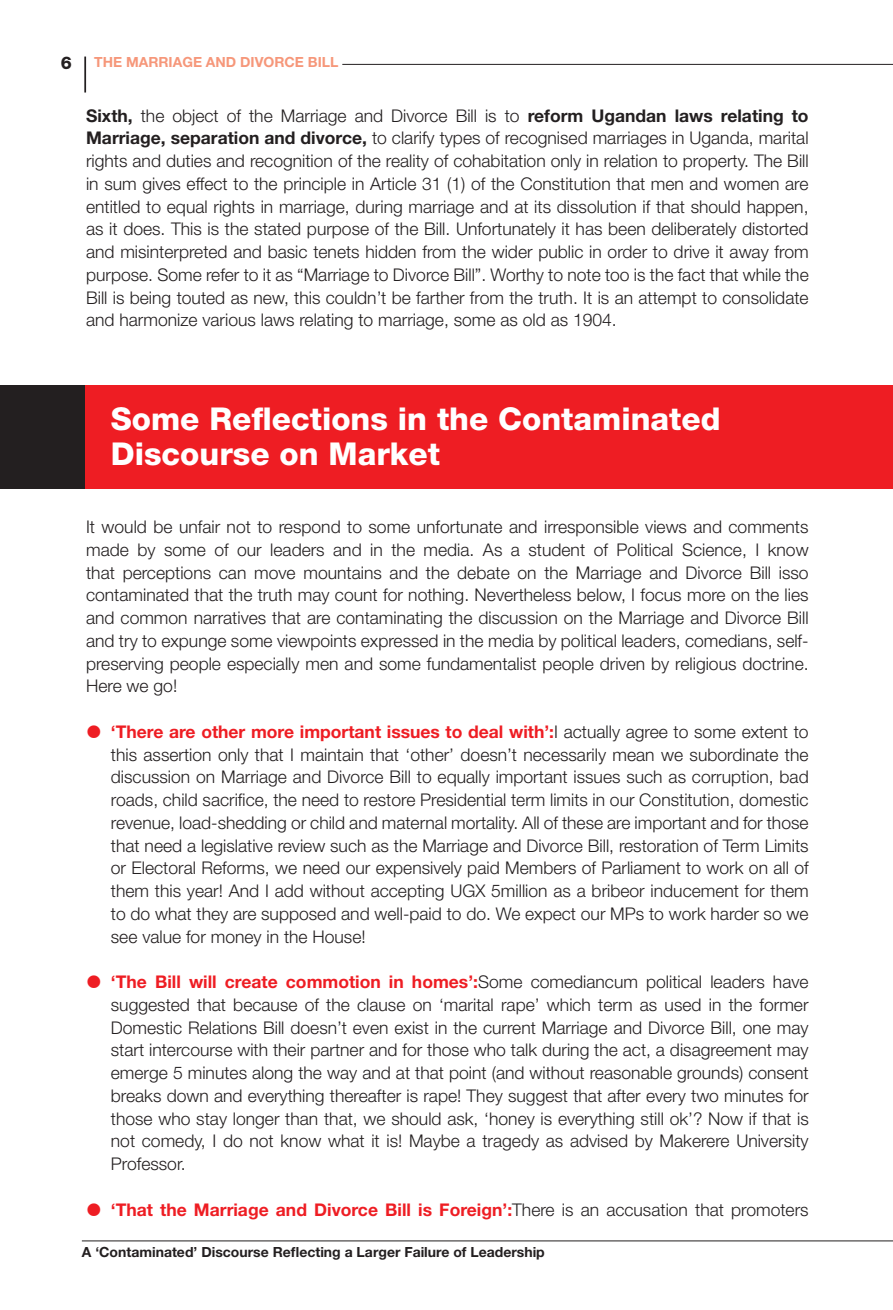
<style>
.page{position:relative;width:893px;height:1310px;background:#fff}
.page>*{position:absolute;margin:0;border:0;box-sizing:border-box;transform-origin:0 0}
.SBHed{font:800 31.5px/35px "Helvetica Neue LT Std";color:#fff}
.TXT{font:300 17.5px/22.8px "Helvetica Neue LT Std";color:#231f20;text-align:justify}
.TXT-2{font:700 17.5px "Helvetica Neue LT Std";color:#ee1d23}
.t1{font:800 17.5px "Helvetica Neue LT Std";color:#231f20}
.t2{font:700 14px "Helvetica Neue LT Std";color:#231f20}
.t3{font:700 14px "Helvetica Neue LT Std";color:#f6977a}
.s1{font-weight:700}
.s2{font-weight:700;color:#ee1d23}
.s3{font-weight:300;color:#231f20}
</style>
<div class="page">
<hr style="left:342px;top:64px;width:551px;height:1px;background:#231f20">
<hr style="left:82px;top:1240px;width:811px;height:1px;background:#231f20">
<hr style="left:84px;top:57px;width:2px;height:36px;background:#231f20">
<div style="left:84px;top:385px;width:809px;height:103px;background:#ee1d23"></div>
<div style="left:0;top:385px;width:84px;height:103px;background:#231f20"></div>
<p class="t1" style="left:61px;top:52px;width:13px">6</p>
<p class="t3" style="left:94px;top:53px;width:246px">THE MARRIAGE AND DIVORCE BILL</p>
<p class="TXT" style="left:86px;top:104px;width:724px"><span class="s1">Sixth,</span> the object of the Marriage and Divorce Bill is to <span class="s1">reform Ugandan laws relating to Marriage, separation and divorce,</span> to clarify types of recognised marriages in Uganda, marital rights and duties and recognition of the reality of cohabitation only in relation to property. The Bill in sum gives effect to the principle in Article 31 (1) of the Constitution that men and women are entitled to equal rights in marriage, during marriage and at its dissolution if that should happen, as it does. This is the stated purpose of the Bill. Unfortunately it has been deliberately distorted and misinterpreted and basic tenets hidden from the wider public in order to drive it away from purpose. Some refer to it as “Marriage to Divorce Bill”. Worthy to note too is the fact that while the Bill is being touted as new, this couldn’t be farther from the truth. It is an attempt to consolidate and harmonize various laws relating to marriage, some as old as 1904.</p>
<p class="SBHed" style="left:111px;top:401px;width:611px">Some Reflections in the Contaminated<br>Discourse on Market</p>
<p class="TXT" style="left:86px;top:515px;width:724px">It would be unfair not to respond to some unfortunate and irresponsible views and comments made by some of our leaders and in the media. As a student of Political Science, I know that perceptions can move mountains and the debate on the Marriage and Divorce Bill isso contaminated that the truth may count for nothing. Nevertheless below, I focus more on the lies and common narratives that are contaminating the discussion on the Marriage and Divorce Bill and try to expunge some viewpoints expressed in the media by political leaders, comedians, self&shy;preserving people especially men and some fundamentalist people driven by religious doctrine.<br>Here we go!</p>
<p class="TXT" style="left:111px;top:720px;width:699px"><span class="s2">‘There are other more important issues to deal with’:</span>I actually agree to some extent to this assertion only that I maintain that ‘other’ doesn’t necessarily mean we subordinate the discussion on Marriage and Divorce Bill to equally important issues such as corruption, bad roads, child sacrifice, the need to restore Presidential term limits in our Constitution, domestic revenue, load-shedding or child and maternal mortality. All of these are important and for those that need a legislative review such as the Marriage and Divorce Bill, restoration of Term Limits or Electoral Reforms, we need our expensively paid Members of Parliament to work on all of them this year! And I add without accepting UGX 5million as a bribeor inducement for them to do what they are supposed and well-paid to do. We expect our MPs to work harder so we see value for money in the House!</p>
<p class="TXT" style="left:111px;top:970px;width:699px"><span class="s2">‘The Bill will create commotion in homes’:</span>Some comediancum political leaders have suggested that because of the clause on ‘marital rape’ which term as used in the former Domestic Relations Bill doesn’t even exist in the current Marriage and Divorce Bill, one may start intercourse with their partner and for those who talk during the act, a disagreement may emerge 5 minutes along the way and at that point (and without reasonable grounds) consent breaks down and everything thereafter is rape! They suggest that after every two minutes for those who stay longer than that, we should ask, ‘honey is everything still ok’? Now if that is not comedy, I do not know what it is! Maybe a tragedy as advised by Makerere University Professor.</p>
<p class="TXT-2" style="left:111px;top:1198px;width:699px">‘That the Marriage and Divorce Bill is Foreign’:<span class="s3">There is an accusation that promoters</span></p>
<p class="t2" style="left:82px;top:1243px;width:464px">A ‘Contaminated’ Discourse Reflecting a Larger Failure of Leadership</p>
</div>
